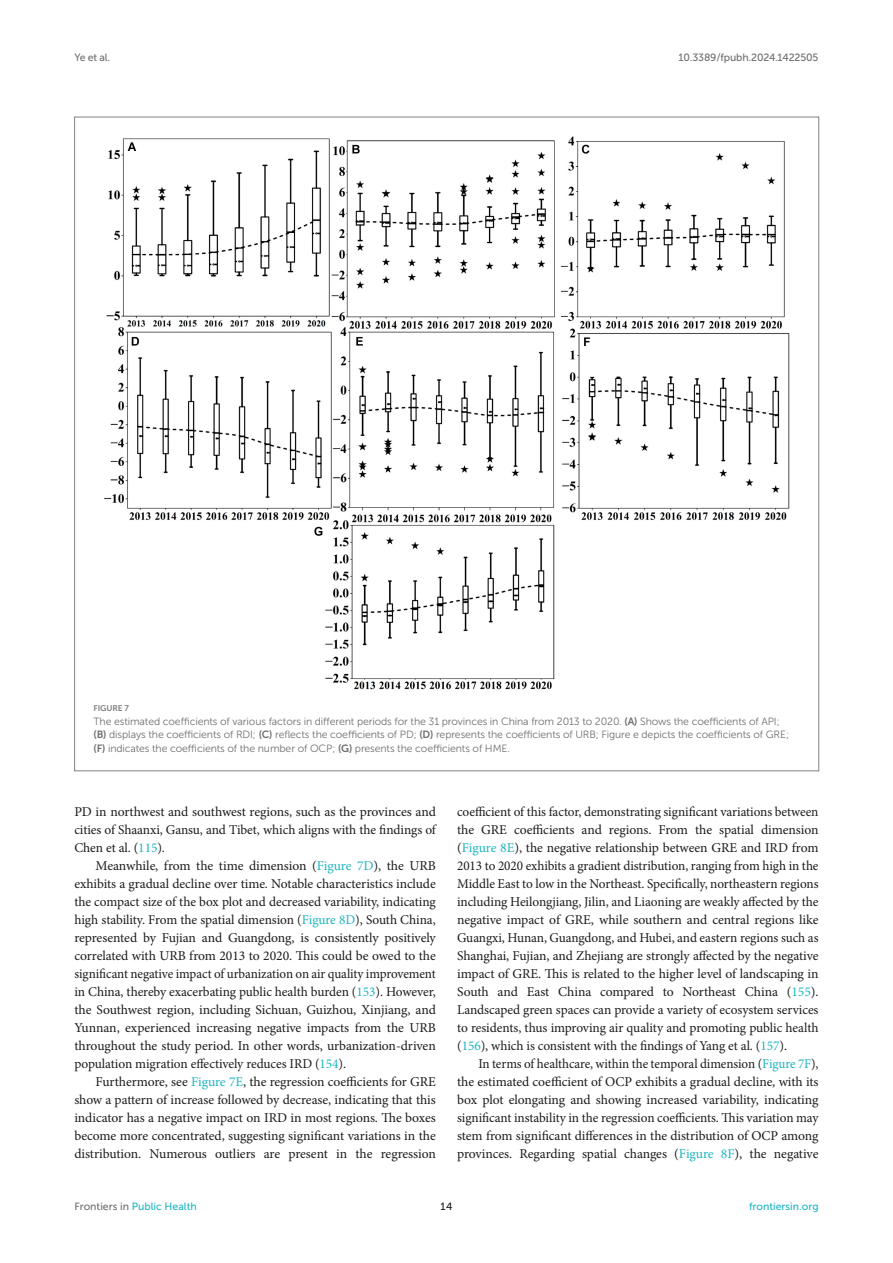
<style>
.page{position:relative;width:893px;height:1263px;background:#fff}
.page>*{position:absolute;margin:0;border:0;box-sizing:border-box;transform-origin:0 0}
.TEXT{font:13.5px/18px "Minion Pro";letter-spacing:-.005em;color:#1b1c1b;text-align:justify}
.FIG_LEG{font:10.5px/13.5px "Museo Sans 300";letter-spacing:-.01em;color:#706f70}
.t1{font:10.5px "Museo Sans 500";color:#1db5c3}
.t2{font:10.5px "Museo Sans 500";letter-spacing:-.015em;color:#706f70}
.t3{font:10.5px "Museo Sans 500";color:#1b1c1b}
.FIG_HD{font:8.25px "Museo Sans 700";letter-spacing:-.01em;color:#7e7f7f}
.s1{font-family:"Museo Sans 700"}
.s2{color:#1db5c3}
.s3{color:#706f70}
</style>
<div class="page">
<img style="left:104px;top:136px;width:686px;height:554px">
<p class="t2" style="left:74px;top:51px;width:37px">Ye et al.</p>
<p class="t2" style="left:679px;top:51px;width:141px">10.3389/fpubh.2024.1422505</p>
<p class="FIG_HD" style="left:94px;top:704px;width:37px">FIGURE 7</p>
<p class="FIG_LEG" style="left:94px;top:715px;width:697px">The estimated coefficients of various factors in different periods for the 31 provinces in China from 2013 to 2020. <span class="s1">(A)</span> Shows the coefficients of API; <span class="s1">(B)</span> displays the coefficients of RDI; <span class="s1">(C)</span> reflects the coefficients of PD; <span class="s1">(D)</span> represents the coefficients of URB; Figure e depicts the coefficients of GRE; <span class="s1">(F)</span> indicates the coefficients of the number of OCP; <span class="s1">(G)</span> presents the coefficients of HME.</p>
<p class="TEXT" style="left:74px;top:803px;width:363px">PD in northwest and southwest regions, such as the provinces and cities of Shaanxi, Gansu, and Tibet, which aligns with the findings of Chen et al. (<span class="s2">115</span>).</p>
<p class="TEXT" style="left:74px;top:857px;width:363px;text-indent:21px">Meanwhile, from the time dimension (<span class="s2">Figure 7D</span>), the URB exhibits a gradual decline over time. Notable characteristics include the compact size of the box plot and decreased variability, indicating high stability. From the spatial dimension (<span class="s2">Figure 8D</span>), South China, represented by Fujian and Guangdong, is consistently positively correlated with URB from 2013 to 2020. This could be owed to the significant negative impact of urbanization on air quality improvement in China, thereby exacerbating public health burden (<span class="s2">153</span>). However, the Southwest region, including Sichuan, Guizhou, Xinjiang, and Yunnan, experienced increasing negative impacts from the URB throughout the study period. In other words, urbanization-driven population migration effectively reduces IRD (<span class="s2">154</span>).</p>
<p class="TEXT" style="left:74px;top:1073px;width:363px;text-indent:21px">Furthermore, see <span class="s2">Figure 7E</span>, the regression coefficients for GRE show a pattern of increase followed by decrease, indicating that this indicator has a negative impact on IRD in most regions. The boxes become more concentrated, suggesting significant variations in the distribution. Numerous outliers are present in the regression</p>
<p class="TEXT" style="left:457px;top:803px;width:363px">coefficient of this factor, demonstrating significant variations between the GRE coefficients and regions. From the spatial dimension (<span class="s2">Figure 8E</span>), the negative relationship between GRE and IRD from 2013 to 2020 exhibits a gradient distribution, ranging from high in the Middle East to low in the Northeast. Specifically, northeastern regions including Heilongjiang, Jilin, and Liaoning are weakly affected by the negative impact of GRE, while southern and central regions like Guangxi, Hunan, Guangdong, and Hubei, and eastern regions such as Shanghai, Fujian, and Zhejiang are strongly affected by the negative impact of GRE. This is related to the higher level of landscaping in South and East China compared to Northeast China (<span class="s2">155</span>).<br>Landscaped green spaces can provide a variety of ecosystem services to residents, thus improving air quality and promoting public health (<span class="s2">156</span>), which is consistent with the findings of Yang et al. (<span class="s2">157</span>).</p>
<p class="TEXT" style="left:457px;top:1055px;width:363px;text-indent:21px">In terms of healthcare, within the temporal dimension (<span class="s2">Figure 7F</span>), the estimated coefficient of OCP exhibits a gradual decline, with its box plot elongating and showing increased variability, indicating significant instability in the regression coefficients. This variation may stem from significant differences in the distribution of OCP among provinces. Regarding spatial changes (<span class="s2">Figure 8F</span>), the negative</p>
<p class="t1" style="left:74px;top:1200px;width:124px"><span class="s3">Frontiers in</span> Public Health</p>
<p class="t3" style="left:441px;top:1200px;width:13px">14</p>
<p class="t1" style="left:749px;top:1200px;width:71px">frontiersin.org</p>
</div>
